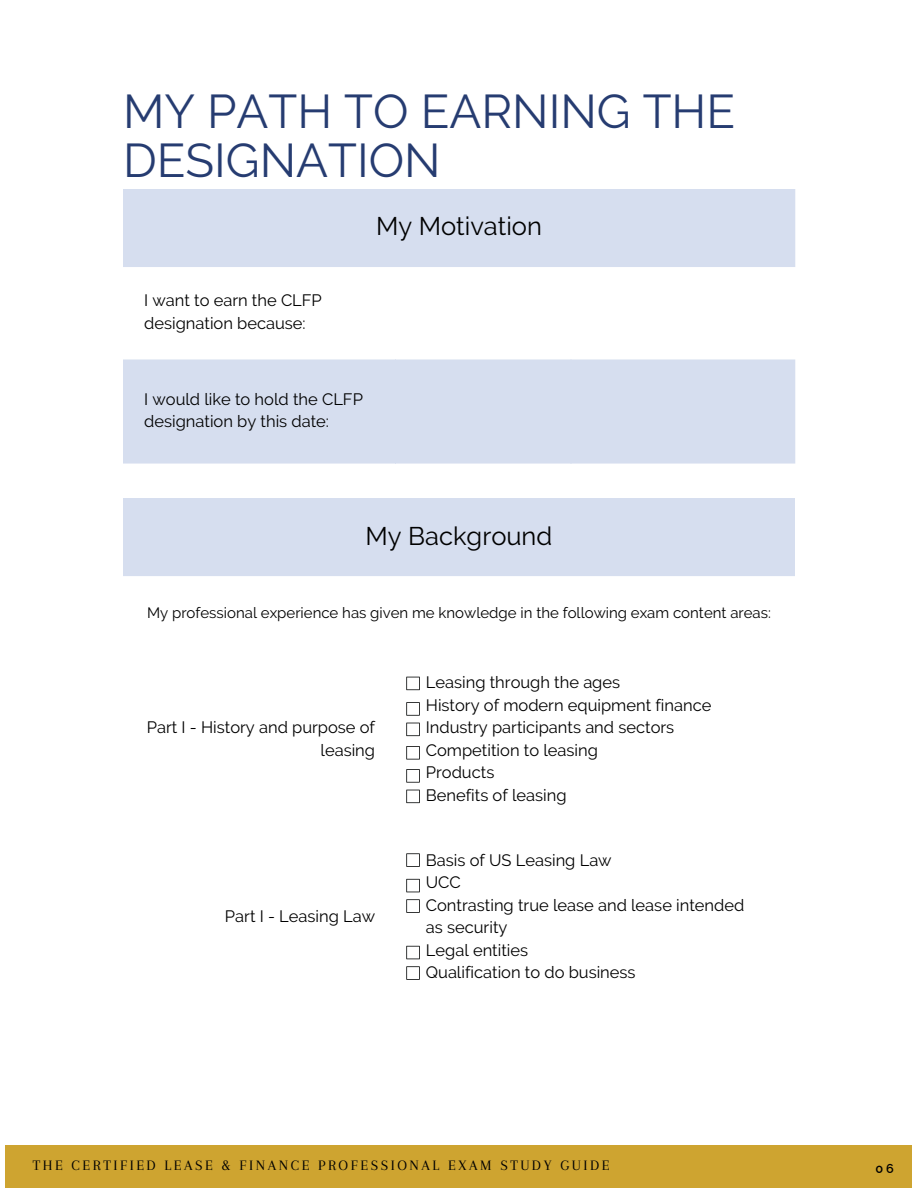
<style>
.page{position:relative;width:918px;height:1188px;background:#fff}
.page>*{position:absolute;margin:0;border:0;box-sizing:border-box;transform-origin:0 0}
.t1{font:47.25px/49.5px "Raleway";color:#263c71}
.t2{font:25.5px "Raleway";color:#000}
.t3{font:16.5px/22.5px "Raleway";color:#000}
.t4{font:15px "Raleway";color:#000}
.t5{font:15px "Arapey";letter-spacing:.17em;color:#000001}
.t6{font:600 12.75px "Raleway";color:#000001}
</style>
<div class="page">
<svg style="left:123px;top:189px;width:672px;height:275px;fill:#d6deef"></svg>
<div style="left:123px;top:499px;width:672px;height:78px;background:#d6deef"></div>
<svg style="left:406px;top:677px;width:14px;height:13px"></svg>
<svg style="left:406px;top:702px;width:14px;height:14px"></svg>
<svg style="left:406px;top:723px;width:14px;height:13px"></svg>
<svg style="left:406px;top:746px;width:14px;height:14px"></svg>
<svg style="left:406px;top:769px;width:14px;height:14px"></svg>
<svg style="left:406px;top:790px;width:14px;height:13px"></svg>
<svg style="left:406px;top:853px;width:14px;height:14px"></svg>
<svg style="left:406px;top:879px;width:14px;height:13px"></svg>
<svg style="left:406px;top:899px;width:14px;height:14px"></svg>
<svg style="left:406px;top:946px;width:14px;height:13px"></svg>
<svg style="left:406px;top:966px;width:14px;height:14px"></svg>
<div style="left:6px;top:1145px;width:906px;height:43px;background:#cea430"></div>
<p class="t1" style="left:123px;top:86px;width:614px">MY PATH TO EARNING THE<br>DESIGNATION</p>
<p class="t3" style="left:144px;top:289px;width:179px">I want to earn the CLFP designation because:</p>
<h1 class="t2" style="left:376px;top:211px;width:167px">My Motivation</h1>
<p class="t3" style="left:144px;top:388px;width:220px">I would like to hold the CLFP designation by this date:</p>
<p class="t2" style="left:366px;top:521px;width:188px">My Background</p>
<p class="t4" style="left:147px;top:604px;width:625px">My professional experience has given me knowledge in the following exam content areas:</p>
<p class="t3" style="left:147px;top:716px;width:230px;text-align:right">Part I - History and purpose of leasing</p>
<p class="t3" style="left:225px;top:905px;width:152px">Part I - Leasing Law</p>
<p class="t3" style="left:426px;top:671px;width:196px">Leasing through the ages</p>
<p class="t3" style="left:426px;top:694px;width:287px">History of modern equipment finance</p>
<p class="t3" style="left:426px;top:716px;width:250px">Industry participants and sectors</p>
<p class="t3" style="left:426px;top:739px;width:174px">Competition to leasing</p>
<p class="t3" style="left:426px;top:761px;width:70px">Products</p>
<p class="t3" style="left:426px;top:784px;width:142px">Benefits of leasing</p>
<p class="t3" style="left:426px;top:849px;width:187px">Basis of US Leasing Law</p>
<p class="t3" style="left:426px;top:871px;width:37px">UCC</p>
<p class="t3" style="left:426px;top:894px;width:320px">Contrasting true lease and lease intended</p>
<p class="t3" style="left:426px;top:916px;width:83px">as security</p>
<p class="t3" style="left:426px;top:939px;width:104px">Legal entities</p>
<p class="t3" style="left:426px;top:961px;width:211px">Qualification to do business</p>
<p class="t5" style="left:33px;top:1157px;width:578px">THE CERTIFIED LEASE &amp; FINANCE PROFESSIONAL EXAM STUDY GUIDE</p>
<p class="t6" style="left:875px;top:1161px;width:20px">06</p>
</div>
